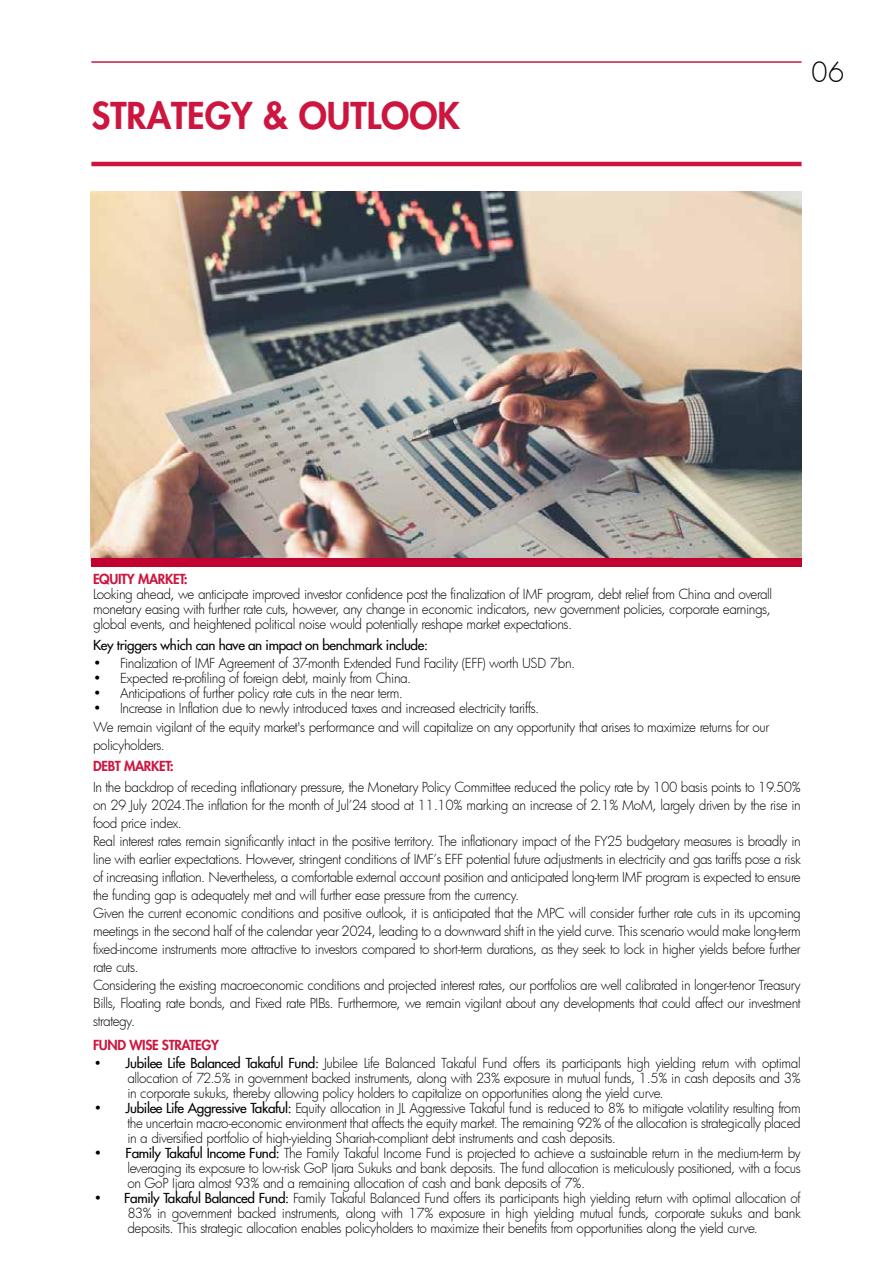
<style>
.page{position:relative;width:893px;height:1263px;background:#fff}
.page>*{position:absolute;margin:0;border:0;box-sizing:border-box;transform-origin:0 0}
.t1{font:800 36px "Futura";color:#cc163f}
.t2{font:300 27px "Futura";color:#000}
.t3{font:300 13.5px/18px "Futura";letter-spacing:-.03em;color:#000;text-align:justify}
.t4{font:500 13.5px "Futura";letter-spacing:-.025em;color:#000}
.t5{font:800 13.5px "Futura";letter-spacing:-.025em;color:#cc163f}
.s1{font-family:"Futura BT"}
.s2{font-weight:500}
</style>
<div class="page">
<img style="left:91px;top:192px;width:711px;height:366px">
<div style="left:91px;top:558px;width:711px;height:9px;background:#c10230"></div>
<hr style="left:91px;top:162px;width:711px;height:4px;background:#cc163f">
<hr style="left:91px;top:61px;width:711px;height:2px;background:#cc163f">
<h1 class="t1" style="left:91px;top:93px;width:370px">STRATEGY &amp; OUTLOOK</h1>
<h2 class="t2" style="left:811px;top:54px;width:35px">06</h2>
<p class="t5" style="left:93px;top:570px;width:96px">EQUITY MARKET:</p>
<p class="t3" style="left:93px;top:586px;width:681px;line-height:15px">Looking ahead, we anticipate improved investor confidence post the finalization of IMF program, debt relief from China and overall monetary easing with further rate cuts, however, any change in economic indicators, new government policies, corporate earnings, global events, and heightened political noise would potentially reshape market expectations.</p>
<p class="t4" style="left:93px;top:636px;width:336px">Key triggers which can have an impact on benchmark include:</p>
<p class="t3" style="left:93px;top:654px;width:484px">• Finalization of IMF Agreement of 37-month Extended Fund Facility (EFF) worth USD 7bn.</p>
<p class="t3" style="left:93px;top:669px;width:320px">• Expected re-profiling of foreign debt, mainly from China.</p>
<p class="t3" style="left:93px;top:684px;width:311px">• Anticipations of further policy rate cuts in the near term.</p>
<p class="t3" style="left:93px;top:698px;width:678px;line-height:19.5px">• Increase in Inflation due to newly introduced taxes and increased electricity tariffs.<br>We remain vigilant of the equity market's performance and will capitalize on any opportunity that arises to maximize returns for our</p>
<p class="t3" style="left:93px;top:736px;width:74px">policyholders.</p>
<p class="t5" style="left:93px;top:758px;width:82px">DEBT MARKET:</p>
<p class="t3" style="left:93px;top:778px;width:709px;text-align:left">In the backdrop of receding inflationary pressure, the Monetary Policy Committee reduced the policy rate by 100 basis points to 19.50% on 29 July 2024.The inflation for the month of Jul’24 stood at 11.10% marking an increase of 2.1% MoM, largely driven by the rise in food price index.<br>Real interest rates remain significantly intact in the positive territory. The inflationary impact of the FY25 budgetary measures is broadly in line with earlier expectations. However, stringent conditions of IMF’s EFF potential future adjustments in electricity and gas tariffs pose a risk of increasing inflation. Nevertheless, a comfortable external account position and anticipated long-term IMF program is expected to ensure the funding gap is adequately met and will further ease pressure from the currency.<br>Given the current economic conditions and positive outlook, it is anticipated that the MPC will consider further rate cuts in its upcoming meetings in the second half of the calendar year 2024, leading to a downward shift in the yield curve. This scenario would make long-term fixed-income instruments more attractive to investors compared to short-term durations, as they seek to lock in higher yields before further rate cuts.<br>Considering the existing macroeconomic conditions and projected interest rates, our portfolios are well calibrated in longer-tenor Treasury Bills, Floating rate bonds, and Fixed rate PIBs. Furthermore, we remain vigilant about any developments that could affect our investment strategy.</p>
<p class="t5" style="left:93px;top:1037px;width:127px">FUND WISE STRATEGY</p>
<p class="t3" style="left:127px;top:1055px;width:675px;line-height:15px;text-indent:-33px"><span class="s1">•</span> <span class="s2">Jubilee Life Balanced Takaful Fund:</span> Jubilee Life Balanced Takaful Fund offers its participants high yielding return with optimal allocation of 72.5% in government backed instruments, along with 23% exposure in mutual funds, 1.5% in cash deposits and 3% in corporate sukuks, thereby allowing policy holders to capitalize on opportunities along the yield curve.</p>
<p class="t3" style="left:127px;top:1100px;width:675px;line-height:15px;text-indent:-33px">• <span class="s2">Jubilee Life Aggressive Takaful:</span> Equity allocation in JL Aggressive Takaful fund is reduced to 8% to mitigate volatility resulting from the uncertain macro-economic environment that affects the equity market. The remaining 92% of the allocation is strategically placed in a diversified portfolio of high-yielding Shariah-compliant debt instruments and cash deposits.</p>
<p class="t3" style="left:127px;top:1145px;width:675px;line-height:15px;text-indent:-33px">• <span class="s2">Family Takaful Income Fund:</span> The Family Takaful Income Fund is projected to achieve a sustainable return in the medium-term by leveraging its exposure to low-risk GoP Ijara Sukuks and bank deposits. The fund allocation is meticulously positioned, with a focus on GoP Ijara almost 93% and a remaining allocation of cash and bank deposits of 7%.</p>
<p class="t3" style="left:127px;top:1190px;width:675px;line-height:15px;text-indent:-33px">• <span class="s2">Family Takaful Balanced Fund:</span> Family Takaful Balanced Fund offers its participants high yielding return with optimal allocation of 83% in government backed instruments, along with 17% exposure in high yielding mutual funds, corporate sukuks and bank deposits. This strategic allocation enables policyholders to maximize their benefits from opportunities along the yield curve.</p>
</div>
